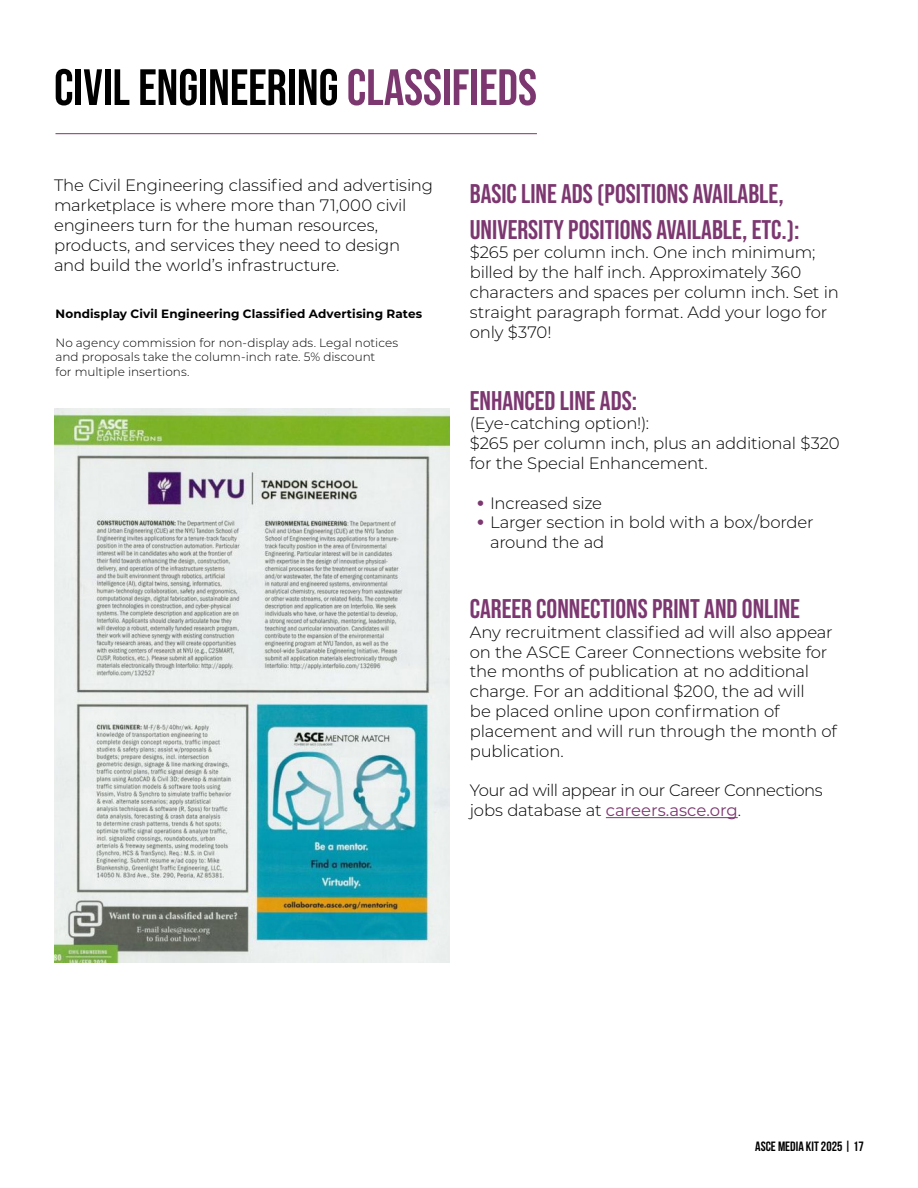
<style>
.page{position:relative;width:918px;height:1188px;background:#fff}
.page>*{position:absolute;margin:0;border:0;box-sizing:border-box;transform-origin:0 0}
.Headline_1{font:700 51px "Bebas Neue Pro";color:#000}
.t1{font:700 27px "Bebas Neue Pro";color:#7c3770}
.Text_11_14__no_space{font:300 16.5px/19.8px "Montserrat";letter-spacing:-.01em;color:#000}
.Green_bullet_copy{font:300 16.5px/19.8px "Montserrat";letter-spacing:-.03em;color:#000}
.t2{font:700 13.5px "Bebas Neue";color:#000}
.Text_11_14__no_space-2{font:300 12px/14.4px "Montserrat";letter-spacing:.005em;color:#000}
.Text_11_14__no_space-3{font:700 12px "Montserrat";letter-spacing:.01em;color:#000}
.s1{color:#7c3770}
.s2{font-family:"Arial";font-weight:900;color:#7c3770}
.s3{font-weight:400;color:#7c3770}
</style>
<div class="page">
<hr style="left:56px;top:133px;width:481px;height:1px;background:#7c3770">
<hr style="left:606px;top:817px;width:132px;height:1px;background:#7c3770">
<img style="left:54px;top:408px;width:396px;height:555px">
<p class="Headline_1" style="left:54px;top:58px;width:484px">CIVIL ENGINEERING <span class="s1">CLASSIFIEDS</span></p>
<p class="Text_11_14__no_space" style="left:54px;top:175px;width:381px">The Civil Engineering classified and advertising marketplace is where more than 71,000 civil engineers turn for the human resources, products, and services they need to design and build the world’s infrastructure.</p>
<p class="t1" style="left:470px;top:178px;width:315px">BASIC LINE ADS (POSITIONS AVAILABLE,</p>
<p class="t1" style="left:470px;top:214px;width:331px">UNIVERSITY POSITIONS AVAILABLE, ETC.):</p>
<p class="Text_11_14__no_space" style="left:470px;top:242px;width:371px">$265 per column inch. One inch minimum; billed by the half inch. Approximately 360 characters and spaces per column inch. Set in straight paragraph format. Add your logo for only $370!</p>
<p class="Text_11_14__no_space-3" style="left:56px;top:305px;width:368px">Nondisplay Civil Engineering Classified Advertising Rates</p>
<p class="Text_11_14__no_space-2" style="left:56px;top:335px;width:344px">No agency commission for non-display ads. Legal notices and proposals take the column-inch rate. 5% discount<br>for multiple insertions.</p>
<p class="t1" style="left:470px;top:385px;width:169px">ENHANCED LINE ADS:</p>
<p class="Text_11_14__no_space" style="left:470px;top:413px;width:181px">(Eye-catching option!):</p>
<p class="Text_11_14__no_space" style="left:470px;top:433px;width:371px">$265 per column inch, plus an additional $320 for the Special Enhancement.</p>
<p class="Text_11_14__no_space" style="left:477px;top:492px;width:127px"><span class="s2">•</span> Increased size</p>
<p class="Text_11_14__no_space" style="left:477px;top:512px;width:338px"><span class="s2">•</span> Larger section in bold with a box/border</p>
<p class="Green_bullet_copy" style="left:490px;top:532px;width:116px">around the ad</p>
<p class="t1" style="left:470px;top:593px;width:332px">CAREER CONNECTIONS PRINT AND ONLINE</p>
<p class="Text_11_14__no_space" style="left:470px;top:622px;width:369px">Any recruitment classified ad will also appear on the ASCE Career Connections website for the months of publication at no additional charge. For an additional $200, the ad will<br>be placed online upon confirmation of placement and will run through the month of publication.</p>
<p class="Green_bullet_copy" style="left:470px;top:780px;width:354px">Your ad will appear in our Career Connections jobs database at <span class="s3">careers.asce.org</span>.</p>
<p class="t2" style="left:755px;top:1139px;width:110px">ASCE MEDIA KIT 2025 | 17</p>
</div>
